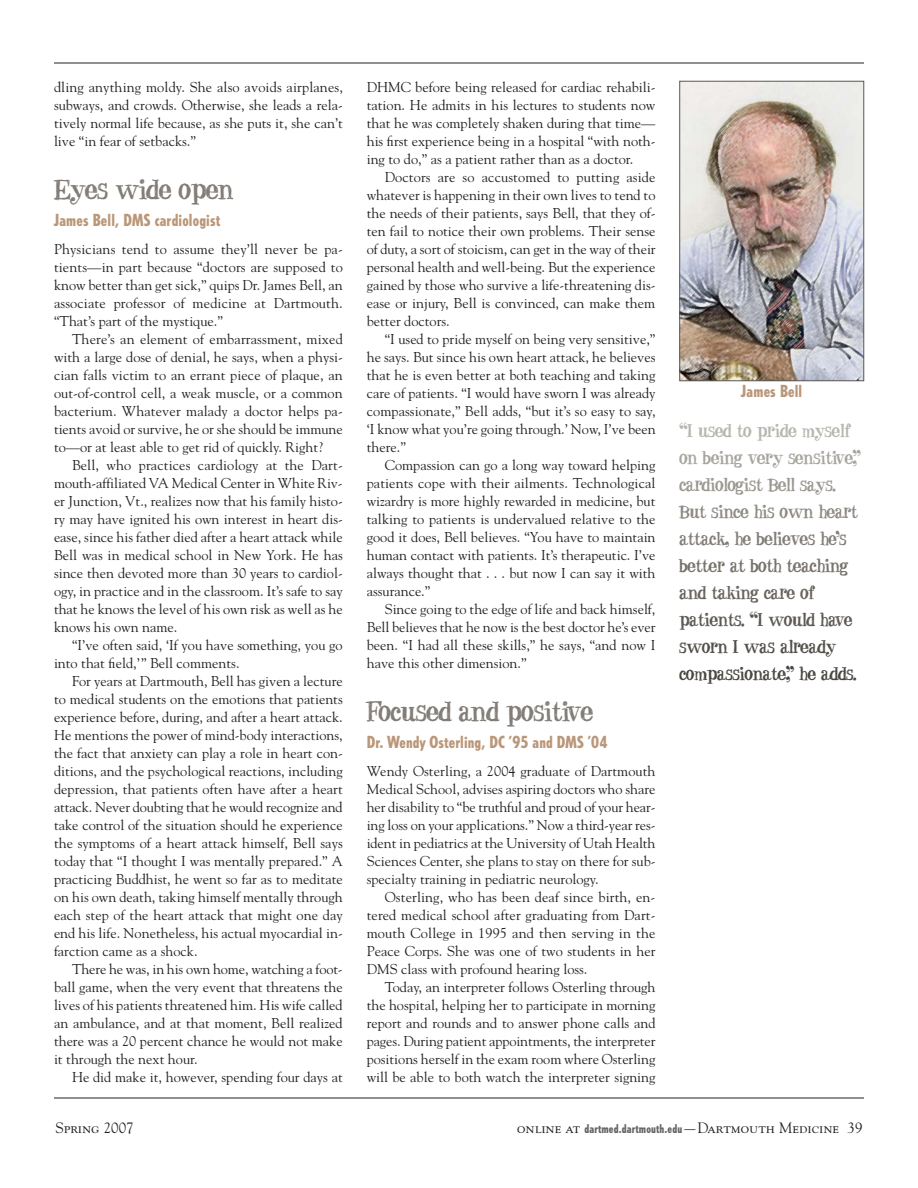
<style>
.page{position:relative;width:918px;height:1188px;background:#fff}
.page>*{position:absolute;margin:0;border:0;box-sizing:border-box;transform-origin:0 0}
.t1{font:27px "Blue Century";color:#827d76}
.t2{font:18px "Blue Century";color:#a7a49d}
.t3{font:18px "Blue Century";color:#494640}
.t4{font:18px "Blue Century";color:#9b9790}
.t5{font:18px "Blue Century";color:#827d76}
.t6{font:18px "Blue Century";color:#76716a}
.t7{font:18px "Blue Century";color:#5c5852}
.t8{font:18px "Blue Century";color:#b6b5ae}
.t9{font:18px "Blue Century";color:#8e8982}
.t10{font:18px "Blue Century";color:#524f49}
.t11{font:18px "Blue Century";color:#67625c}
.t12{font:800 condensed 16.5px "Tempo";letter-spacing:.01em;color:#ba9778}
.t13{font:15px "Goudy SC";color:#231f20}
.t14{font:14.25px/18px "Goudy";color:#231f20;text-align:justify}
.s1{font-family:"Goudy"}
.s2{font-family:"Tempo";font-weight:800;font-stretch:condensed;font-size:12px;color:#636466}
</style>
<div class="page">
<hr style="left:54px;top:1098px;width:810px;height:1px;background:#231f20">
<hr style="left:54px;top:63px;width:810px;height:1px;background:#231f20">
<img style="left:681px;top:83px;width:181px;height:296px">
<div style="left:679px;top:81px;width:185px;height:300px;border:1px solid #5c5852"></div>
<p class="t14" style="left:54px;top:78px;width:290px">dling anything moldy. She also avoids airplanes, subways, and crowds. Otherwise, she leads a rela&shy;tively normal life because, as she puts it, she can’t live “in fear of setbacks.”</p>
<h1 class="t1" style="left:54px;top:179px;width:181px">Eyes wide open</h1>
<p class="t12" style="left:54px;top:213px;width:168px">James Bell, DMS cardiologist</p>
<p class="t14" style="left:54px;top:240px;width:290px">Physicians tend to assume they’ll never be pa&shy;tients—in part because “doctors are supposed to know better than get sick,” quips Dr. James Bell, an associate professor of medicine at Dartmouth. “That’s part of the mystique.”</p>
<p class="t14" style="left:54px;top:330px;width:290px;text-indent:18px">There’s an element of embarrassment, mixed with a large dose of denial, he says, when a physi&shy;cian falls victim to an errant piece of plaque, an out-of-control cell, a weak muscle, or a common bacterium. Whatever malady a doctor helps pa&shy;tients avoid or survive, he or she should be immune to—or at least able to get rid of quickly. Right?</p>
<p class="t14" style="left:54px;top:456px;width:290px;text-indent:18px">Bell, who practices cardiology at the Dart&shy;mouth-affiliated VA Medical Center in White Riv&shy;er Junction, Vt., realizes now that his family histo&shy;ry may have ignited his own interest in heart dis&shy;ease, since his father died after a heart attack while Bell was in medical school in New York. He has since then devoted more than 30 years to cardiol&shy;ogy, in practice and in the classroom. It’s safe to say that he knows the level of his own risk as well as he knows his own name.</p>
<p class="t14" style="left:54px;top:636px;width:290px;text-indent:18px">“I’ve often said, ‘If you have something, you go into that field,’” Bell comments.</p>
<p class="t14" style="left:54px;top:672px;width:290px;text-indent:18px">For years at Dartmouth, Bell has given a lecture to medical students on the emotions that patients experience before, during, and after a heart attack.<br>He mentions the power of mind-body interactions, the fact that anxiety can play a role in heart con&shy;ditions, and the psychological reactions, including depression, that patients often have after a heart attack. Never doubting that he would recognize and take control of the situation should he experience the symptoms of a heart attack himself, Bell says today that “I thought I was mentally prepared.” A practicing Buddhist, he went so far as to meditate on his own death, taking himself mentally through each step of the heart attack that might one day end his life. Nonetheless, his actual myocardial in&shy;farction came as a shock.</p>
<p class="t14" style="left:54px;top:960px;width:290px;text-indent:18px">There he was, in his own home, watching a foot&shy;ball game, when the very event that threatens the lives of his patients threatened him. His wife called an ambulance, and at that moment, Bell realized there was a 20 percent chance he would not make it through the next hour.</p>
<p class="t14" style="left:72px;top:1068px;width:272px">He did make it, however, spending four days at</p>
<p class="t14" style="left:367px;top:78px;width:290px">DHMC before being released for cardiac rehabili&shy;tation. He admits in his lectures to students now that he was completely shaken during that time— his first experience being in a hospital “with noth&shy;ing to do,” as a patient rather than as a doctor.</p>
<p class="t14" style="left:367px;top:168px;width:290px;text-indent:18px">Doctors are so accustomed to putting aside whatever is happening in their own lives to tend to the needs of their patients, says Bell, that they of&shy;ten fail to notice their own problems. Their sense of duty, a sort of stoicism, can get in the way of their personal health and well-being. But the experience gained by those who survive a life-threatening dis&shy;ease or injury, Bell is convinced, can make them better doctors.</p>
<p class="t14" style="left:367px;top:330px;width:290px;text-indent:18px">“I used to pride myself on being very sensitive,” he says. But since his own heart attack, he believes that he is even better at both teaching and taking care of patients. “I would have sworn I was already compassionate,” Bell adds, “but it’s so easy to say, ‘I know what you’re going through.’ Now, I’ve been there.”</p>
<p class="t14" style="left:367px;top:456px;width:290px;text-indent:18px">Compassion can go a long way toward helping patients cope with their ailments. Technological wizardry is more highly rewarded in medicine, but talking to patients is undervalued relative to the good it does, Bell believes. “You have to maintain human contact with patients. It’s therapeutic. I’ve always thought that . . . but now I can say it with assurance.”</p>
<p class="t14" style="left:367px;top:600px;width:290px;text-indent:18px">Since going to the edge of life and back himself, Bell believes that he now is the best doctor he’s ever been. “I had all these skills,” he says, “and now I have this other dimension.”</p>
<h1 class="t1" style="left:367px;top:701px;width:228px">Focused and positive</h1>
<p class="t12" style="left:367px;top:735px;width:242px">Dr. Wendy Osterling, DC ’95 and DMS ’04</p>
<p class="t14" style="left:367px;top:762px;width:290px">Wendy Osterling, a 2004 graduate of Dartmouth Medical School, advises aspiring doctors who share her disability to “be truthful and proud of your hear&shy;ing loss on your applications.” Now a third-year res&shy;ident in pediatrics at the University of Utah Health Sciences Center, she plans to stay on there for sub&shy;specialty training in pediatric neurology.</p>
<p class="t14" style="left:367px;top:888px;width:290px;text-indent:18px">Osterling, who has been deaf since birth, en&shy;tered medical school after graduating from Dart&shy;mouth College in 1995 and then serving in the Peace Corps. She was one of two students in her DMS class with profound hearing loss.</p>
<p class="t14" style="left:367px;top:978px;width:290px;text-indent:18px">Today, an interpreter follows Osterling through the hospital, helping her to participate in morning report and rounds and to answer phone calls and pages. During patient appointments, the interpreter positions herself in the exam room where Osterling will be able to both watch the interpreter signing</p>
<p class="t12" style="left:741px;top:384px;width:62px">James Bell</p>
<p class="t8" style="left:680px;top:424px;width:173px">“I used to pride myself</p>
<p class="t2" style="left:680px;top:451px;width:183px">on being very sensitive,”</p>
<p class="t4" style="left:680px;top:478px;width:158px">cardiologist Bell says.</p>
<p class="t9" style="left:680px;top:505px;width:180px">But since his own heart</p>
<p class="t5" style="left:680px;top:532px;width:168px">attack, he believes he’s</p>
<p class="t6" style="left:680px;top:559px;width:170px">better at both teaching</p>
<p class="t11" style="left:680px;top:586px;width:137px">and taking care of</p>
<p class="t7" style="left:680px;top:613px;width:174px">patients. “I would have</p>
<p class="t10" style="left:680px;top:640px;width:158px">sworn I was already</p>
<p class="t3" style="left:680px;top:667px;width:179px">compassionate,” he adds.</p>
<p class="t13" style="left:56px;top:1119px;width:80px">Spring <span class="s1">2007</span></p>
<p class="t13" style="left:517px;top:1119px;width:347px">online at <span class="s2">dartmed.dartmouth.edu</span>—Dartmouth Medicine <span class="s1">39</span></p>
</div>
